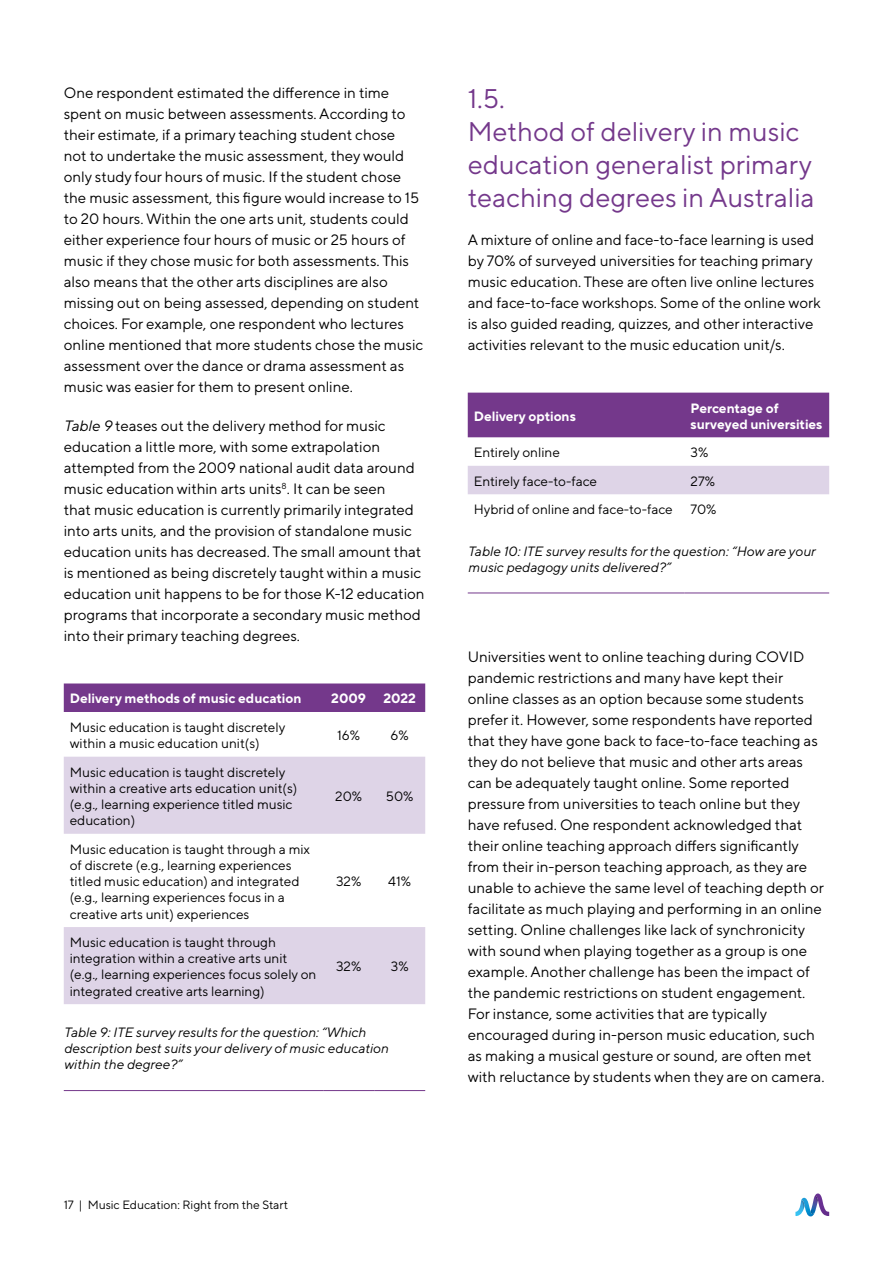
<style>
.page{position:relative;width:893px;height:1263px;background:#fff}
.page>*{position:absolute;margin:0;border:0;box-sizing:border-box;transform-origin:0 0}
.t1{font:27px/33px "TT Norms Pro";color:#74388b}
.t2{font:15px/21px "TT Norms Pro";color:#000}
.t3{font:13.5px/16.2px "TT Norms Pro";color:#000}
.t4{font:italic 13.5px/16.2px "TT Norms Pro";color:#000}
.t5{font:700 13.5px/16.2px "TT Norms Pro";color:#fff}
.t6{font:12px "TT Norms Pro";color:#000}
.s1{font-style:italic}
</style>
<div class="page">
<div style="left:64px;top:683px;width:361px;height:29px;background:#74388b"></div>
<svg style="left:64px;top:757px;width:361px;height:247px;fill:#ded4e7"></svg>
<hr style="left:64px;top:1090px;width:259px;height:1px;background:#74388b">
<hr style="left:323px;top:1090px;width:51px;height:1px;background:#74388b">
<hr style="left:374px;top:1090px;width:51px;height:1px;background:#74388b">
<div style="left:468px;top:393px;width:361px;height:44px;background:#74388b"></div>
<div style="left:468px;top:466px;width:361px;height:28px;background:#ded4e7"></div>
<hr style="left:468px;top:593px;width:217px;height:1px;background:#74388b">
<hr style="left:685px;top:593px;width:144px;height:1px;background:#74388b">
<svg style="left:795px;top:1193px;width:34px;height:23px"></svg>
<p class="t2" style="left:64px;top:81px;width:361px">One respondent estimated the difference in time spent on music between assessments. According to their estimate, if a primary teaching student chose<br>not to undertake the music assessment, they would only study four hours of music. If the student chose the music assessment, this figure would increase to 15 to 20 hours. Within the one arts unit, students could either experience four hours of music or 25 hours of music if they chose music for both assessments. This also means that the other arts disciplines are also missing out on being assessed, depending on student choices. For example, one respondent who lectures online mentioned that more students chose the music assessment over the dance or drama assessment as music was easier for them to present online.</p>
<p class="t2" style="left:64px;top:414px;width:362px"><span class="s1">Table 9</span> teases out the delivery method for music education a little more, with some extrapolation attempted from the 2009 national audit data around music education within arts units<sup>8</sup>. It can be seen<br>that music education is currently primarily integrated into arts units, and the provision of standalone music education units has decreased. The small amount that is mentioned as being discretely taught within a music education unit happens to be for those K-12 education programs that incorporate a secondary music method into their primary teaching degrees.</p>
<p class="t5" style="left:70px;top:690px;width:233px">Delivery methods of music education</p>
<p class="t5" style="left:331px;top:690px;width:36px">2009</p>
<p class="t5" style="left:383px;top:690px;width:34px">2022</p>
<p class="t3" style="left:70px;top:718px;width:217px">Music education is taught discretely within a music education unit(s)</p>
<p class="t3" style="left:337px;top:726px;width:24px">16%</p>
<p class="t3" style="left:391px;top:726px;width:20px">6%</p>
<p class="t3" style="left:70px;top:763px;width:229px">Music education is taught discretely within a creative arts education unit(s) (e.g., learning experience titled music education)</p>
<p class="t3" style="left:335px;top:787px;width:28px">20%</p>
<p class="t3" style="left:386px;top:787px;width:29px">50%</p>
<p class="t3" style="left:70px;top:840px;width:242px">Music education is taught through a mix of discrete (e.g., learning experiences titled music education) and integrated (e.g., learning experiences focus in a creative arts unit) experiences</p>
<p class="t3" style="left:70px;top:933px;width:248px">Music education is taught through integration within a creative arts unit (e.g., learning experiences focus solely on integrated creative arts learning)</p>
<p class="t3" style="left:336px;top:872px;width:27px">32%</p>
<p class="t3" style="left:388px;top:872px;width:24px">41%</p>
<p class="t3" style="left:336px;top:957px;width:27px">32%</p>
<p class="t3" style="left:391px;top:957px;width:19px">3%</p>
<p class="t4" style="left:64px;top:1023px;width:326px">Table 9: ITE survey results for the question: “Which description best suits your delivery of music education within the degree?”</p>
<h1 class="t1" style="left:468px;top:80px;width:348px">1.5.<br>Method of delivery in music education generalist primary teaching degrees in Australia</h1>
<p class="t2" style="left:468px;top:228px;width:355px">A mixture of online and face-to-face learning is used by 70% of surveyed universities for teaching primary music education. These are often live online lectures and face-to-face workshops. Some of the online work is also guided reading, quizzes, and other interactive activities relevant to the music education unit/s.</p>
<p class="t5" style="left:474px;top:407px;width:104px">Delivery options</p>
<p class="t5" style="left:691px;top:399px;width:133px">Percentage of surveyed universities</p>
<p class="t3" style="left:474px;top:443px;width:88px">Entirely online</p>
<p class="t3" style="left:691px;top:443px;width:19px">3%</p>
<p class="t3" style="left:474px;top:472px;width:125px">Entirely face-to-face</p>
<p class="t3" style="left:691px;top:472px;width:26px">27%</p>
<p class="t3" style="left:474px;top:500px;width:200px">Hybrid of online and face-to-face</p>
<p class="t3" style="left:691px;top:500px;width:27px">70%</p>
<p class="t4" style="left:468px;top:542px;width:349px">Table 10: ITE survey results for the question: “How are your music pedagogy units delivered?”</p>
<p class="t2" style="left:468px;top:645px;width:358px">Universities went to online teaching during COVID pandemic restrictions and many have kept their online classes as an option because some students prefer it. However, some respondents have reported that they have gone back to face-to-face teaching as they do not believe that music and other arts areas can be adequately taught online. Some reported pressure from universities to teach online but they have refused. One respondent acknowledged that their online teaching approach differs significantly from their in-person teaching approach, as they are unable to achieve the same level of teaching depth or facilitate as much playing and performing in an online setting. Online challenges like lack of synchronicity with sound when playing together as a group is one example. Another challenge has been the impact of the pandemic restrictions on student engagement.<br>For instance, some activities that are typically encouraged during in-person music education, such as making a musical gesture or sound, are often met with reluctance by students when they are on camera.</p>
<p class="t6" style="left:64px;top:1196px;width:226px">17 | Music Education: Right from the Start</p>
</div>
